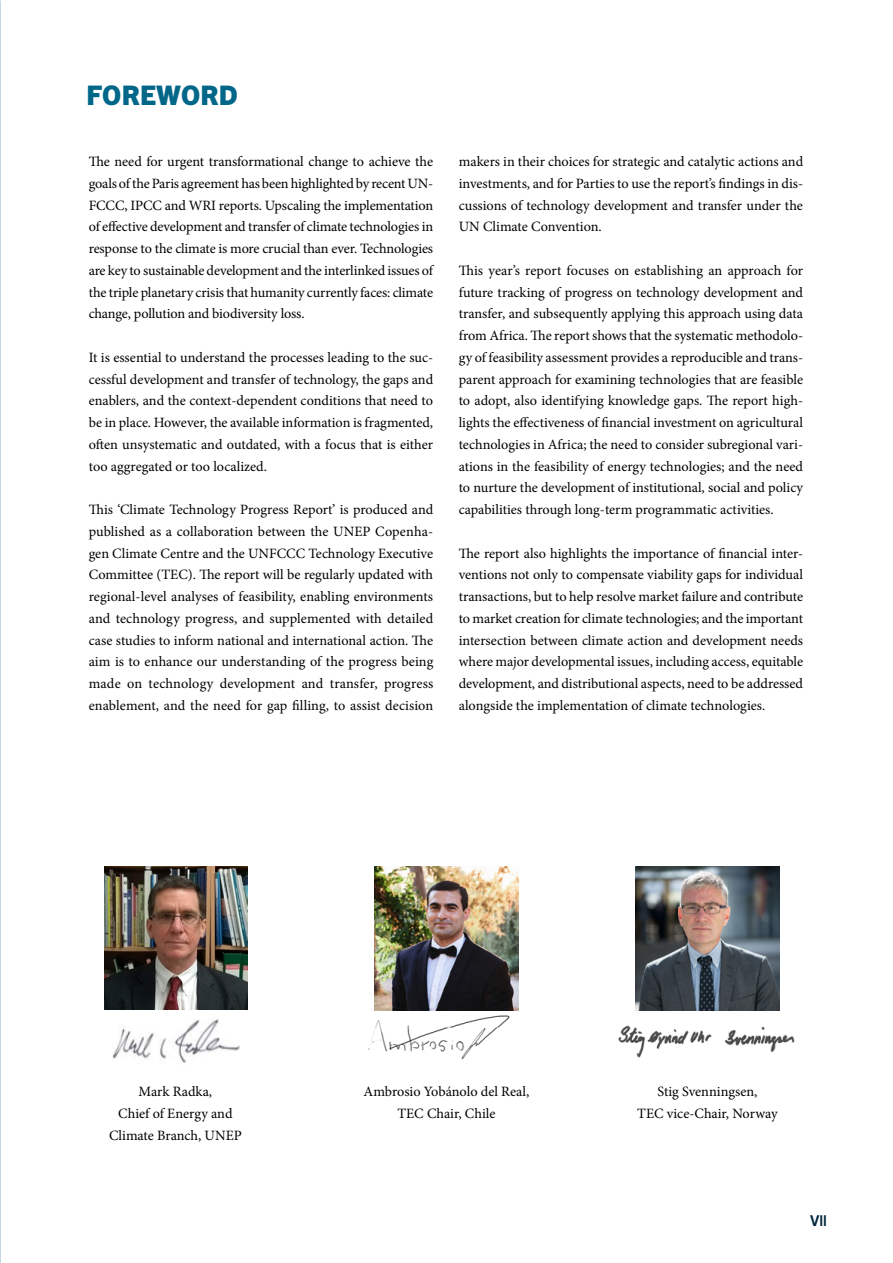
<style>
.page{position:relative;width:893px;height:1263px;background:#fff}
.page>*{position:absolute;margin:0;border:0;box-sizing:border-box;transform-origin:0 0}
.t1{font:800 27px "Trade Gothic Next LT Pro";letter-spacing:.01em;color:#006789}
.t2{font:700 15px "Trade Gothic Next LT Pro";color:#02283d}
.t3{font:14.25px/21.8px "Minion Pro";color:#000;text-align:justify}
</style>
<div class="page">
<img style="left:113px;top:1019px;width:126px;height:44px">
<img style="left:368px;top:1015px;width:142px;height:44px">
<img style="left:636px;top:867px;width:143px;height:143px">
<img style="left:104px;top:866px;width:144px;height:144px">
<img style="left:375px;top:867px;width:143px;height:143px">
<img style="left:618px;top:1025px;width:177px;height:33px">
<h1 class="t1" style="left:87px;top:77px;width:153px">FOREWORD</h1>
<p class="t3" style="left:89px;top:151px;width:346px">The need for urgent transformational change to achieve the goals of the Paris agreement has been highlighted by recent UN-FCCC, IPCC and WRI reports. Upscaling the implementation of effective development and transfer of climate technologies in response to the climate is more crucial than ever. Technologies are key to sustainable development and the interlinked issues of the triple planetary crisis that humanity currently faces: climate change, pollution and biodiversity loss.</p>
<p class="t3" style="left:89px;top:347px;width:346px">It is essential to understand the processes leading to the suc&shy;cessful development and transfer of technology, the gaps and enablers, and the context-dependent conditions that need to be in place. However, the available information is fragmented, often unsystematic and outdated, with a focus that is either too aggregated or too localized.</p>
<p class="t3" style="left:89px;top:499px;width:346px">This ‘Climate Technology Progress Report’ is produced and published as a collaboration between the UNEP Copenha&shy;gen Climate Centre and the UNFCCC Technology Executive Committee (TEC). The report will be regularly updated with regional-level analyses of feasibility, enabling environments and technology progress, and supplemented with detailed case studies to inform national and international action. The aim is to enhance our understanding of the progress being made on technology development and transfer, progress enablement, and the need for gap filling, to assist decision</p>
<p class="t3" style="left:459px;top:151px;width:346px">makers in their choices for strategic and catalytic actions and investments, and for Parties to use the report’s findings in dis&shy;cussions of technology development and transfer under the UN Climate Convention.</p>
<p class="t3" style="left:459px;top:260px;width:346px">This year’s report focuses on establishing an approach for future tracking of progress on technology development and transfer, and subsequently applying this approach using data from Africa. The report shows that the systematic methodolo&shy;gy of feasibility assessment provides a reproducible and trans&shy;parent approach for examining technologies that are feasible to adopt, also identifying knowledge gaps. The report high&shy;lights the effectiveness of financial investment on agricultural technologies in Africa; the need to consider subregional vari&shy;ations in the feasibility of energy technologies; and the need to nurture the development of institutional, social and policy capabilities through long-term programmatic activities.</p>
<p class="t3" style="left:459px;top:542px;width:346px">The report also highlights the importance of financial inter&shy;ventions not only to compensate viability gaps for individual transactions, but to help resolve market failure and contribute to market creation for climate technologies; and the important intersection between climate action and development needs where major developmental issues, including access, equitable development, and distributional aspects, need to be addressed alongside the implementation of climate technologies.</p>
<p class="t3" style="left:364px;top:1081px;width:167px;text-align:center">Ambrosio Yobánolo del Real,<br>TEC Chair, Chile</p>
<p class="t3" style="left:109px;top:1081px;width:134px;text-align:center">Mark Radka,<br>Chief of Energy and<br>Climate Branch, UNEP</p>
<p class="t3" style="left:637px;top:1081px;width:142px;text-align:center">Stig Svenningsen,<br>TEC vice-Chair, Norway</p>
<p class="t2" style="left:810px;top:1210px;width:18px">Vll</p>
</div>
